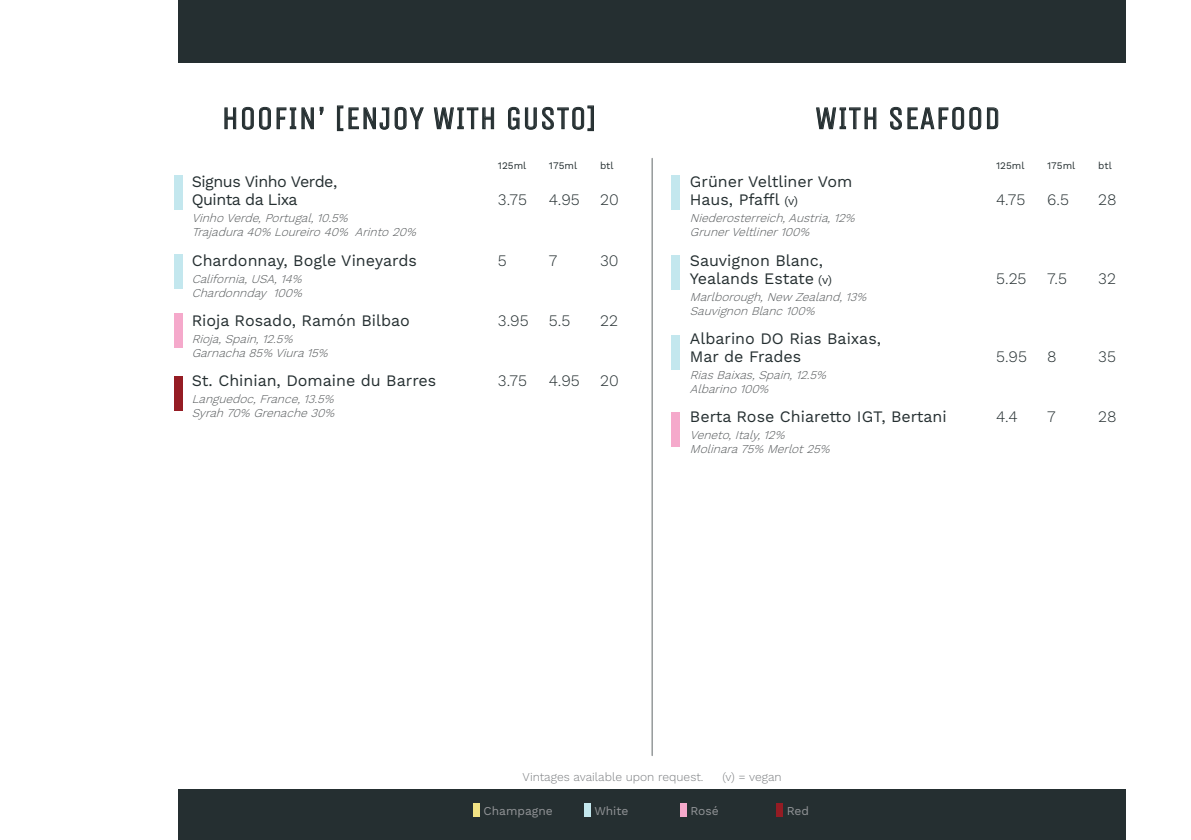
<style>
.page{position:relative;width:1191px;height:840px;background:#fff}
.page>*{position:absolute;margin:0;border:0;box-sizing:border-box;transform-origin:0 0}
.t1{font:32px "Unica One";letter-spacing:.025em;color:#252f31}
.Wine{font:16px "Work Sans";color:#252f31}
.Wine-2{font:300 16px "Work Sans";color:#252f31}
.Wine-3{font:16px "Work Sans";letter-spacing:-.03em;color:#252f31}
.region__country_abv{font:italic 300 12px "Work Sans";color:#55595b}
.grape{font:italic 300 12px "Work Sans";color:#55595b}
.t2{font:300 12px "Work Sans";color:#797c7f}
.t3{font:12px "Work Sans";color:#939598}
.Wine-4{font:10px "Work Sans";color:#252f31}
.s1{font-size:12px}
</style>
<div class="page">
<div style="left:179px;top:0;width:946px;height:62px;background:#252f31"></div>
<div style="left:179px;top:788px;width:946px;height:51px;background:#252f31"></div>
<div style="left:473px;top:803px;width:6px;height:13px;background:#f2e385"></div>
<div style="left:584px;top:803px;width:6px;height:13px;background:#c3e7ee"></div>
<div style="left:680px;top:803px;width:6px;height:13px;background:#f5a9cb"></div>
<div style="left:776px;top:803px;width:6px;height:13px;background:#951c24"></div>
<svg style="left:224px;top:106px;width:100px;height:24px"></svg>
<svg style="left:336px;top:105px;width:88px;height:26px"></svg>
<svg style="left:433px;top:107px;width:61px;height:23px"></svg>
<svg style="left:508px;top:105px;width:86px;height:26px"></svg>
<svg style="left:816px;top:107px;width:61px;height:23px"></svg>
<svg style="left:890px;top:106px;width:108px;height:24px"></svg>
<div style="left:174px;top:175px;width:8px;height:34px;background:#c3e7ee"></div>
<div style="left:671px;top:175px;width:8px;height:34px;background:#c3e7ee"></div>
<div style="left:671px;top:254px;width:8px;height:35px;background:#c3e7ee"></div>
<div style="left:174px;top:376px;width:8px;height:35px;background:#951c24"></div>
<div style="left:671px;top:412px;width:8px;height:34px;background:#f5a9cb"></div>
<div style="left:174px;top:253px;width:8px;height:35px;background:#c3e7ee"></div>
<div style="left:671px;top:334px;width:8px;height:35px;background:#c3e7ee"></div>
<div style="left:174px;top:313px;width:8px;height:34px;background:#f5a9cb"></div>
<hr style="left:651px;top:158px;width:2px;height:597px;background:#252f31">
<p class="t1" style="left:222px;top:101px;width:377px">HOOFIN’ [ENJOY WITH GUSTO]</p>
<p class="Wine-4" style="left:498px;top:160px;width:30px">125ml</p>
<p class="Wine-4" style="left:549px;top:160px;width:30px">175ml</p>
<p class="Wine-4" style="left:600px;top:160px;width:15px">btl</p>
<p class="Wine-3" style="left:192px;top:172px;width:147px">Signus Vinho Verde,</p>
<p class="Wine-3" style="left:192px;top:190px;width:107px">Quinta da Lixa</p>
<p class="Wine-2" style="left:498px;top:190px;width:31px">3.75</p>
<p class="Wine-2" style="left:549px;top:190px;width:32px">4.95</p>
<p class="Wine-2" style="left:600px;top:190px;width:20px">20</p>
<p class="region__country_abv" style="left:192px;top:211px;width:162px">VinhoVerde,Portugal,10.5%</p>
<p class="grape" style="left:192px;top:225px;width:230px">Trajadura40% Loureiro40% Arinto20%</p>
<p class="Wine" style="left:192px;top:251px;width:227px">Chardonnay, Bogle Vineyards</p>
<p class="Wine-2" style="left:498px;top:251px;width:10px">5</p>
<p class="Wine-2" style="left:549px;top:251px;width:10px">7</p>
<p class="Wine-2" style="left:600px;top:251px;width:20px">30</p>
<p class="region__country_abv" style="left:192px;top:271px;width:116px">California,USA,14%</p>
<p class="grape" style="left:192px;top:285px;width:116px">Chardonnday 100%</p>
<p class="Wine" style="left:192px;top:311px;width:220px">Rioja Rosado, Ramón Bilbao</p>
<p class="Wine-2" style="left:498px;top:311px;width:32px">3.95</p>
<p class="Wine-2" style="left:549px;top:311px;width:23px">5.5</p>
<p class="Wine-2" style="left:600px;top:311px;width:19px">22</p>
<p class="region__country_abv" style="left:192px;top:331px;width:107px">Rioja,Spain,12.5%</p>
<p class="grape" style="left:192px;top:345px;width:142px">Garnacha85% Viura15%</p>
<p class="Wine" style="left:192px;top:371px;width:246px">St. Chinian, Domaine du Barres</p>
<p class="Wine-2" style="left:498px;top:371px;width:31px">3.75</p>
<p class="Wine-2" style="left:549px;top:371px;width:32px">4.95</p>
<p class="Wine-2" style="left:600px;top:371px;width:20px">20</p>
<p class="region__country_abv" style="left:192px;top:391px;width:148px">Languedoc,France,13.5%</p>
<p class="grape" style="left:192px;top:405px;width:148px">Syrah70% Grenache30%</p>
<p class="t1" style="left:815px;top:101px;width:187px">WITH SEAFOOD</p>
<p class="Wine-4" style="left:996px;top:160px;width:30px">125ml</p>
<p class="Wine-4" style="left:1047px;top:160px;width:30px">175ml</p>
<p class="Wine-4" style="left:1098px;top:160px;width:15px">btl</p>
<p class="Wine" style="left:690px;top:172px;width:164px">Grüner Veltliner Vom</p>
<p class="Wine" style="left:690px;top:190px;width:110px">Haus, Pfaffl <span class="s1">(v)</span></p>
<p class="Wine-2" style="left:996px;top:190px;width:31px">4.75</p>
<p class="Wine-2" style="left:1047px;top:190px;width:23px">6.5</p>
<p class="Wine-2" style="left:1098px;top:190px;width:20px">28</p>
<p class="region__country_abv" style="left:690px;top:211px;width:170px">Niederosterreich,Austria,12%</p>
<p class="grape" style="left:690px;top:225px;width:125px">GrunerVeltliner100%</p>
<p class="Wine" style="left:690px;top:251px;width:134px">Sauvignon Blanc,</p>
<p class="Wine" style="left:690px;top:269px;width:143px">Yealands Estate <span class="s1">(v)</span></p>
<p class="Wine-2" style="left:996px;top:269px;width:32px">5.25</p>
<p class="Wine-2" style="left:1047px;top:269px;width:21px">7.5</p>
<p class="Wine-2" style="left:1098px;top:269px;width:19px">32</p>
<p class="region__country_abv" style="left:690px;top:289px;width:182px">Marlborough,New Zealand,13%</p>
<p class="grape" style="left:690px;top:303px;width:130px">SauvignonBlanc100%</p>
<p class="Wine" style="left:690px;top:329px;width:193px">Albarino DO Rias Baixas,</p>
<p class="Wine" style="left:690px;top:347px;width:113px">Mar de Frades</p>
<p class="Wine-2" style="left:996px;top:347px;width:32px">5.95</p>
<p class="Wine-2" style="left:1047px;top:347px;width:11px">8</p>
<p class="Wine-2" style="left:1098px;top:347px;width:19px">35</p>
<p class="region__country_abv" style="left:690px;top:367px;width:142px">RiasBaixas,Spain,12.5%</p>
<p class="grape" style="left:690px;top:381px;width:84px">Albarino100%</p>
<p class="Wine" style="left:690px;top:407px;width:258px">Berta Rose Chiaretto IGT, Bertani</p>
<p class="Wine-2" style="left:996px;top:407px;width:23px">4.4</p>
<p class="Wine-2" style="left:1047px;top:407px;width:10px">7</p>
<p class="Wine-2" style="left:1098px;top:407px;width:20px">28</p>
<p class="region__country_abv" style="left:690px;top:427px;width:100px">Veneto,Italy,12%</p>
<p class="grape" style="left:690px;top:441px;width:145px">Molinara75% Merlot25%</p>
<p class="t2" style="left:522px;top:769px;width:182px">Vintages available upon request.</p>
<p class="t2" style="left:722px;top:769px;width:61px">(v) = vegan</p>
<p class="t3" style="left:483px;top:803px;width:71px">Champagne</p>
<p class="t3" style="left:594px;top:803px;width:36px">White</p>
<p class="t3" style="left:690px;top:803px;width:30px">Rosé</p>
<p class="t3" style="left:786px;top:803px;width:24px">Red</p>
</div>
